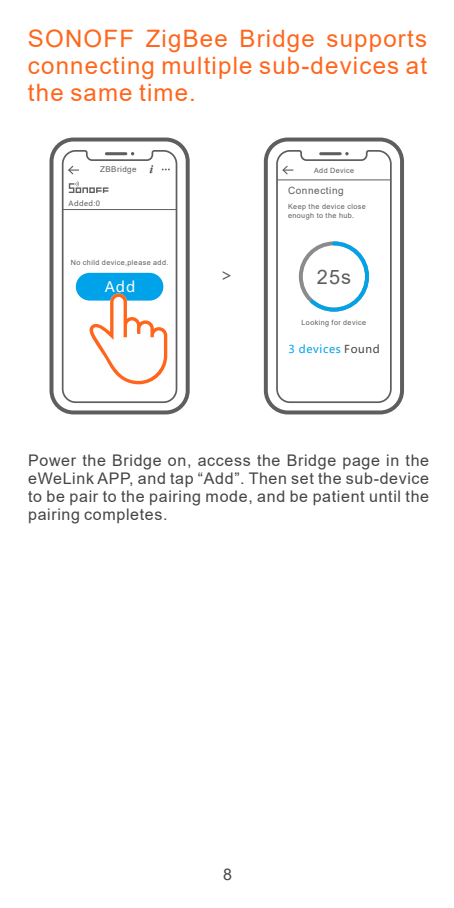
<style>
.page{position:relative;width:454px;height:908px;background:#fff}
.page>*{position:absolute;margin:0;border:0;box-sizing:border-box;transform-origin:0 0}
.t1{font:24px/26.8px "Arial";letter-spacing:.05em;color:#ff661c;text-align:justify}
.t2{font:20px "Arial";color:#5f5d5d}
.t3{font:16.8px "Microsoft Ya Hei";color:#5f5d5d}
.t4{font:16px/18px "Arial";letter-spacing:.04em;color:#474443;text-align:justify}
.t5{font:14.4px "Microsoft Ya Hei";color:#fefefe}
.t6{font:10.8px "Microsoft Ya Hei";letter-spacing:.06em;color:#00a2e9}
.t7{font:10px "Arial";letter-spacing:.055em;color:#5f5d5d}
.t8{font:8px "Arial";letter-spacing:.055em;color:#5f5d5d}
.t9{font:7.2px/9.2px "Arial";letter-spacing:.055em;color:#5f5d5d}
.t10{font:7.2px "Microsoft Ya Hei";letter-spacing:.06em;color:#5f5d5d}
.s1{font-family:"Microsoft Ya Hei"}
.s2{color:#474443}
</style>
<div class="page">
<div style="left:264px;top:137px;width:140px;height:277px;border:4px solid #5f5d5d;border-radius:22px"></div>
<svg style="left:276px;top:150px;width:116px;height:253px"></svg>
<svg style="left:318px;top:151px;width:31px;height:5px"></svg>
<div style="left:299px;top:241px;width:70px;height:70px;border:4px solid #8b8b8c;border-radius:50%"></div>
<svg style="left:306px;top:239px;width:65px;height:74px"></svg>
<div style="left:49px;top:137px;width:140px;height:277px;border:4px solid #5f5d5d;border-radius:22px"></div>
<svg style="left:61px;top:150px;width:117px;height:253px"></svg>
<svg style="left:104px;top:151px;width:31px;height:5px"></svg>
<svg style="left:149px;top:165px;width:4px;height:8px"></svg>
<svg style="left:162px;top:168px;width:8px;height:2px"></svg>
<svg style="left:69px;top:181px;width:39px;height:12px"></svg>
<div style="left:76px;top:273px;width:87px;height:27px;background:#00a2e9;border-radius:14px"></div>
<svg style="left:85px;top:293px;width:82px;height:91px"></svg>
<h1 class="t1" style="left:28px;top:28px;width:400px">SONOFF ZigBee Bridge supports connecting multiple sub-devices at the same time.</h1>
<p class="t8" style="left:100px;top:166px;width:38px">ZBBridge</p>
<p class="t10" style="left:68px;top:200px;width:33px">Added:0</p>
<p class="t9" style="left:71px;top:259px;width:99px">No child device,please add.</p>
<p class="t5" style="left:105px;top:280px;width:32px">Add</p>
<p class="t9" style="left:314px;top:167px;width:42px">Add Device</p>
<p class="t7" style="left:288px;top:187px;width:57px">Connecting</p>
<p class="t9" style="left:288px;top:202px;width:79px">Keep the device close enough to the hub<span class="s1">.</span></p>
<p class="t3" style="left:220px;top:268px;width:14px">&gt;</p>
<p class="t2" style="left:317px;top:269px;width:36px">25s</p>
<p class="t9" style="left:301px;top:318px;width:66px">Looking for device</p>
<p class="t6" style="left:288px;top:343px;width:93px">3 devices <span class="s2">Found</span></p>
<p class="t4" style="left:28px;top:452px;width:402px">Power the Bridge on, access the Bridge page in the eWeLink APP, and tap “Add”. Then set the sub-device to be pair to the pairing mode, and be patient until the pairing completes.</p>
<p class="t4" style="left:223px;top:866px;width:10px">8</p>
</div>
